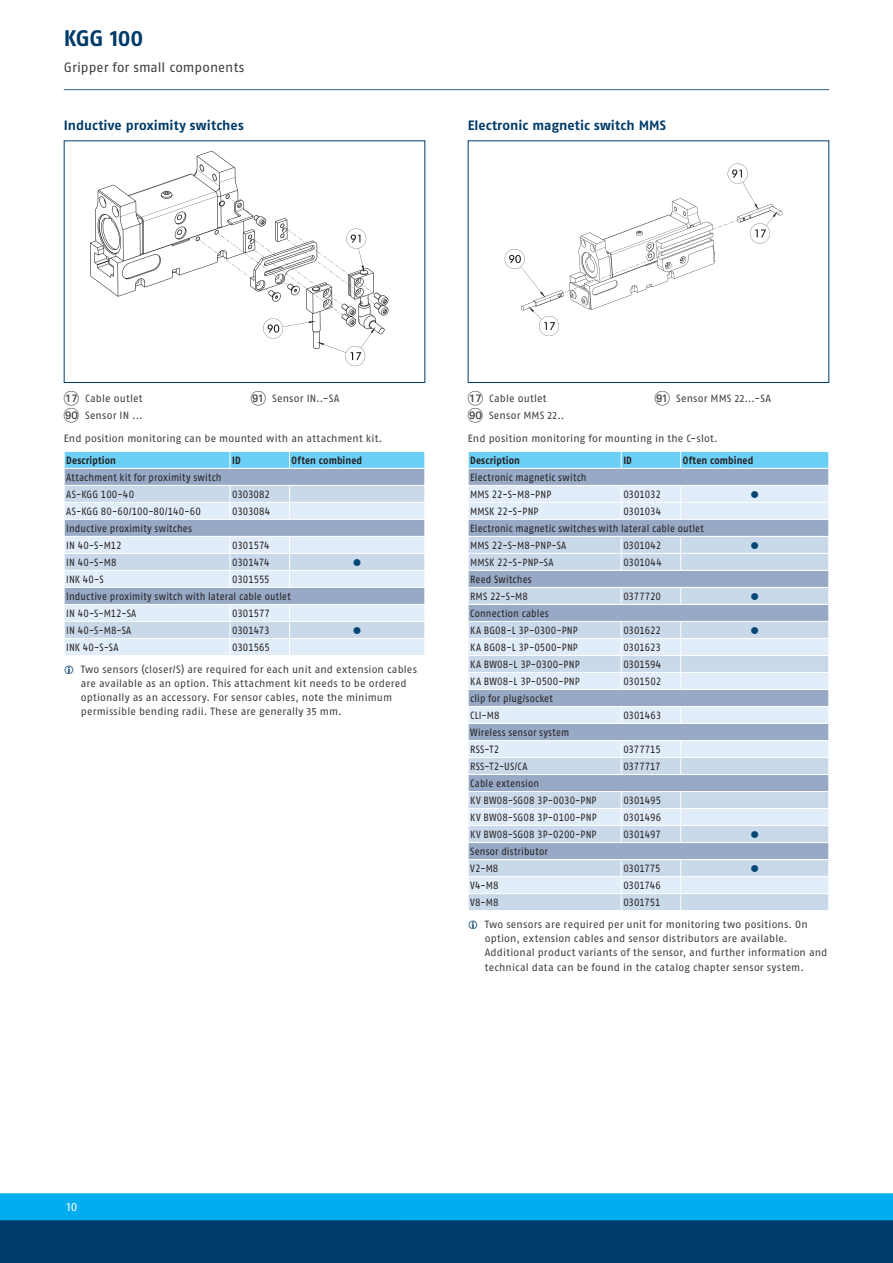
<style>
.page{position:relative;width:893px;height:1263px;background:#fff}
.page>*{position:absolute;margin:0;border:0;box-sizing:border-box;transform-origin:0 0}
.t1{font:700 22.5px "SCHUNK Fago Pro";color:#003b69}
.t2{font:700 13.5px "SCHUNK Fago Pro";letter-spacing:.005em;color:#003b69}
.t3{font:13.5px "SCHUNK Fago Pro";color:#3e3e3f}
.t4{font:12px "SCHUNK Fago Pro";color:#fff}
.t5{font:10.5px/17px "SCHUNK Fago Pro";letter-spacing:.01em;color:#231f20;scale:.9 1}
.t6{font:10.5px/14.2px "SCHUNK Fago Pro";letter-spacing:.015em;color:#3e3e3f}
.t7{font:10.5px "SCHUNK Fago Pro";letter-spacing:-.01em;color:#231f20;scale:.9 1}
.t8{font:700 10.5px "SCHUNK Fago Pro";letter-spacing:.015em;color:#231f20;scale:.9 1}
.t9{font:10.5px "SCHUNK Fago Pro";letter-spacing:-.015em;color:#231f20;scale:.9 1}
.t10{font:10.5px "SCHUNK Fago Pro";color:#004775}
.t11{font:10.5px "SCHUNK Fago Pro";letter-spacing:-.02em;color:#231f20;scale:.9 1}
.s1{font-family:"Deco Numbers LH Circle";font-size:15px}
</style>
<div class="page">
<div style="left:0;top:1202px;width:893px;height:61px;background:#003b69"></div>
<div style="left:0;top:1193px;width:893px;height:27px;background:#00aeef"></div>
<hr style="left:64px;top:89px;width:765px;height:1px;background:#35628d">
<div style="left:64px;top:140px;width:361px;height:243px;border:1px solid #003b69"></div>
<img style="left:90px;top:150px;width:299px;height:217px">
<svg style="left:64px;top:451px;width:361px;height:204px;background:#c2d7e8"></svg>
<hr style="left:64px;top:604px;width:166px;height:1px;background:#fff">
<hr style="left:230px;top:604px;width:60px;height:1px;background:#fff">
<hr style="left:290px;top:604px;width:135px;height:1px;background:#fff">
<div style="left:468px;top:140px;width:361px;height:243px;border:1px solid #003b69"></div>
<img style="left:504px;top:163px;width:279px;height:174px">
<svg style="left:468px;top:451px;width:361px;height:459px;background:#c2d3e5"></svg>
<hr style="left:468px;top:859px;width:153px;height:1px;background:#fff">
<hr style="left:621px;top:859px;width:60px;height:1px;background:#fff">
<hr style="left:681px;top:859px;width:148px;height:1px;background:#fff">
<h1 class="t1" style="left:64px;top:24px;width:81px">KGG 100</h1>
<p class="t3" style="left:64px;top:60px;width:182px">Gripper for small components</p>
<p class="t2" style="left:64px;top:117px;width:181px">Inductive proximity switches</p>
<p class="t2" style="left:468px;top:117px;width:200px">Electronic magnetic switch MMS</p>
<p class="t6" style="left:64px;top:390px;width:80px;line-height:17px"><span class="s1">AQ</span> Cable outlet<br><span class="s1">IT</span> Sensor IN ...</p>
<p class="t6" style="left:251px;top:391px;width:90px"><span class="s1">IK</span> Sensor IN..-SA</p>
<p class="t6" style="left:64px;top:432px;width:320px">End position monitoring can be mounted with an attachment kit.</p>
<p class="t8" style="left:66px;top:454px;width:57px">Description</p>
<p class="t8" style="left:232px;top:454px;width:11px">ID</p>
<p class="t8" style="left:292px;top:454px;width:80px">Often combined</p>
<p class="t5" style="left:66px;top:469px;width:174px">Attachment kit for proximity switch<br>AS-KGG 100-40</p>
<p class="t5" style="left:232px;top:486px;width:44px">0303082</p>
<p class="t6" style="left:468px;top:390px;width:98px;line-height:17px"><span class="s1">AQ</span> Cable outlet<br><span class="s1">IT</span> Sensor MMS 22..</p>
<p class="t6" style="left:655px;top:391px;width:118px"><span class="s1">IK</span> Sensor MMS 22...-SA</p>
<p class="t6" style="left:468px;top:432px;width:252px">End position monitoring for mounting in the C-slot.</p>
<p class="t8" style="left:470px;top:454px;width:57px">Description</p>
<p class="t8" style="left:623px;top:454px;width:11px">ID</p>
<p class="t8" style="left:683px;top:454px;width:80px">Often combined</p>
<p class="t5" style="left:470px;top:469px;width:131px">Electronic magnetic switch<br>MMS 22-S-M8-PNP</p>
<p class="t9" style="left:623px;top:488px;width:43px">0301032</p>
<p class="t10" style="left:750px;top:488px;width:10px">●</p>
<p class="t5" style="left:66px;top:503px;width:151px">AS-KGG 80-60/100-80/140-60</p>
<p class="t5" style="left:232px;top:503px;width:44px">0303084</p>
<p class="t5" style="left:66px;top:520px;width:141px">Inductive proximity switches<br>IN 40-S-M12</p>
<p class="t9" style="left:232px;top:539px;width:43px">0301574</p>
<p class="t5" style="left:470px;top:503px;width:77px">MMSK 22-S-PNP</p>
<p class="t5" style="left:470px;top:503px;width:261px;text-indent:153px">0301034<br>Electronic magnetic switches with lateral cable outlet<br>MMS 22-S-M8-PNP-SA</p>
<p class="t5" style="left:623px;top:537px;width:44px">0301042</p>
<p class="t10" style="left:750px;top:539px;width:10px">●</p>
<p class="t5" style="left:66px;top:554px;width:57px">IN 40-S-M8</p>
<p class="t11" style="left:232px;top:556px;width:43px">0301474</p>
<p class="t10" style="left:353px;top:556px;width:10px">●</p>
<p class="t5" style="left:66px;top:571px;width:43px">INK 40-S</p>
<p class="t5" style="left:66px;top:571px;width:251px;text-indent:166px">0301555<br>Inductive proximity switch with lateral cable outlet<br>IN 40-S-M12-SA</p>
<p class="t7" style="left:232px;top:607px;width:44px">0301577</p>
<p class="t5" style="left:66px;top:622px;width:74px">IN 40-S-M8-SA</p>
<p class="t9" style="left:232px;top:624px;width:43px">0301473</p>
<p class="t10" style="left:353px;top:624px;width:10px">●</p>
<p class="t5" style="left:66px;top:639px;width:60px">INK 40-S-SA</p>
<p class="t5" style="left:232px;top:639px;width:44px">0301565</p>
<p class="t6" style="left:81px;top:662px;width:338px">Two sensors (closer/S) are required for each unit and extension cables are available as an option. This attachment kit needs to be ordered optionally as an accessory. For sensor cables, note the minimum permissible bending radii. These are generally 35 mm.</p>
<p class="t5" style="left:470px;top:554px;width:94px">MMSK 22-S-PNP-SA</p>
<p class="t5" style="left:623px;top:554px;width:44px">0301044</p>
<p class="t5" style="left:470px;top:571px;width:70px">Reed Switches<br>RMS 22-S-M8</p>
<p class="t7" style="left:623px;top:590px;width:43px">0377720</p>
<p class="t10" style="left:750px;top:590px;width:10px">●</p>
<p class="t5" style="left:470px;top:605px;width:121px">Connection cables<br>KA BG08-L 3P-0300-PNP</p>
<p class="t9" style="left:623px;top:624px;width:43px">0301622</p>
<p class="t10" style="left:750px;top:624px;width:10px">●</p>
<p class="t5" style="left:470px;top:639px;width:121px">KA BG08-L 3P-0500-PNP</p>
<p class="t9" style="left:623px;top:641px;width:43px">0301623</p>
<p class="t5" style="left:470px;top:656px;width:123px">KA BW08-L 3P-0300-PNP</p>
<p class="t5" style="left:623px;top:656px;width:44px">0301594</p>
<p class="t5" style="left:470px;top:673px;width:123px">KA BW08-L 3P-0500-PNP</p>
<p class="t5" style="left:623px;top:673px;width:44px">0301502</p>
<p class="t5" style="left:470px;top:690px;width:93px">clip for plug/socket<br>CLI-M8</p>
<p class="t7" style="left:623px;top:709px;width:44px">0301463</p>
<p class="t5" style="left:470px;top:724px;width:112px">Wireless sensor system<br>RSS-T2</p>
<p class="t7" style="left:623px;top:743px;width:43px">0377715</p>
<p class="t5" style="left:470px;top:758px;width:65px">RSS-T2-US/CA</p>
<p class="t7" style="left:623px;top:760px;width:43px">0377717</p>
<p class="t5" style="left:470px;top:775px;width:142px">Cable extension<br>KV BW08-SG08 3P-0030-PNP</p>
<p class="t7" style="left:623px;top:794px;width:44px">0301495</p>
<p class="t5" style="left:470px;top:809px;width:142px">KV BW08-SG08 3P-0100-PNP</p>
<p class="t7" style="left:623px;top:811px;width:44px">0301496</p>
<p class="t5" style="left:470px;top:826px;width:142px">KV BW08-SG08 3P-0200-PNP</p>
<p class="t9" style="left:623px;top:828px;width:43px">0301497</p>
<p class="t10" style="left:750px;top:828px;width:10px">●</p>
<p class="t5" style="left:470px;top:843px;width:88px">Sensor distributor<br>V2-M8</p>
<p class="t7" style="left:623px;top:862px;width:43px">0301775</p>
<p class="t10" style="left:750px;top:862px;width:10px">●</p>
<p class="t5" style="left:470px;top:877px;width:33px">V4-M8</p>
<p class="t7" style="left:623px;top:879px;width:43px">0301746</p>
<p class="t5" style="left:470px;top:894px;width:33px">V8-M8</p>
<p class="t9" style="left:623px;top:896px;width:43px">0301751</p>
<p class="t6" style="left:485px;top:917px;width:344px">Two sensors are required per unit for monitoring two positions. On option, extension cables and sensor distributors are available.<br>Additional product variants of the sensor, and further information and technical data can be found in the catalog chapter sensor system.</p>
<p class="t4" style="left:67px;top:1199px;width:12px">10</p>
</div>
